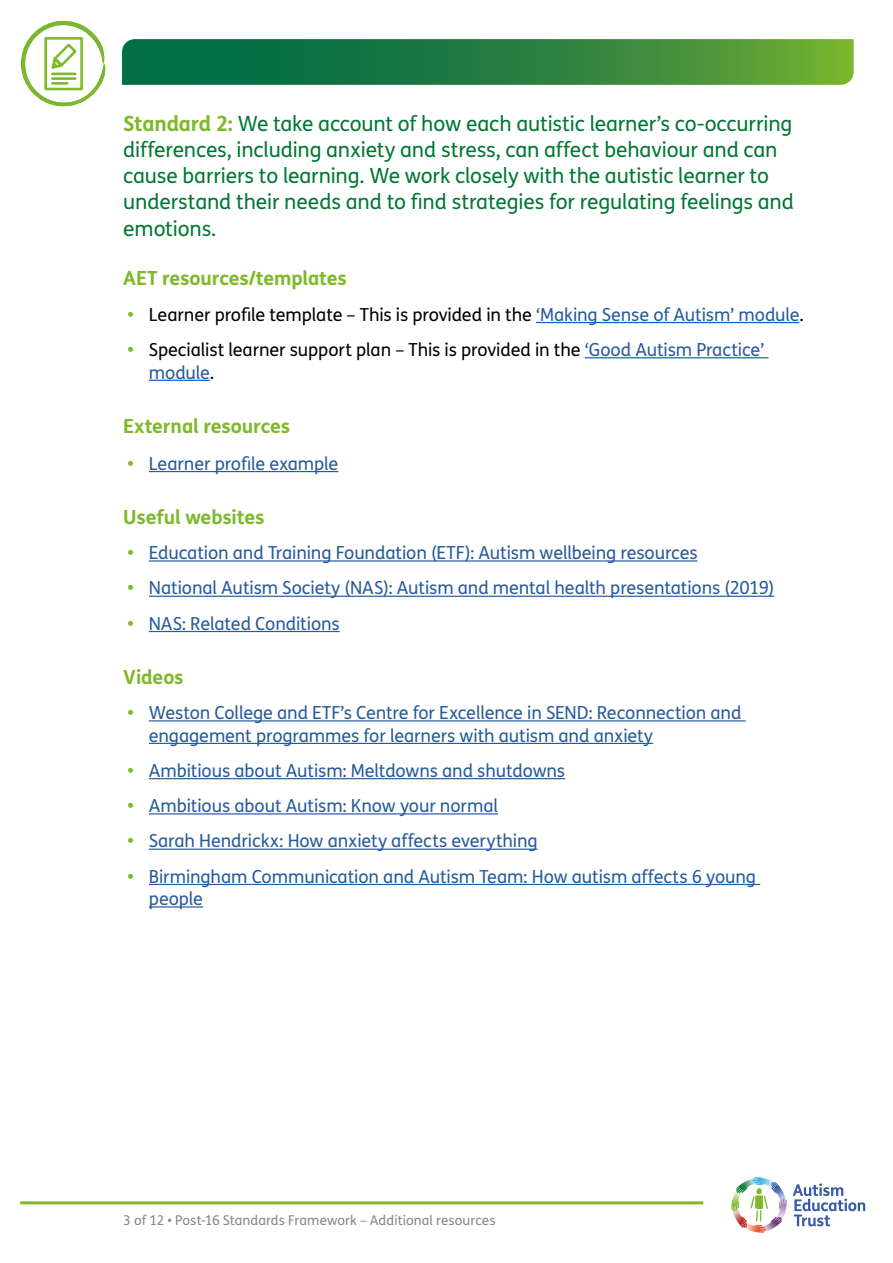
<style>
.page{position:relative;width:893px;height:1263px;background:#fff}
.page>*{position:absolute;margin:0;border:0;box-sizing:border-box;transform-origin:0 0}
.AET_Paragraph_title{font:21px/26.2px "FS Me";letter-spacing:-.005em;color:#007833}
.AET_principles_heade{font:700 19.5px "FS Me";letter-spacing:-.01em;color:#7db928}
.t1{font:18px/22.5px "FS Me";letter-spacing:-.005em;color:#275b9b}
.t2{font:18px/22.5px "FS Me";letter-spacing:-.005em;color:#000}
.t3{font:13.5px "FS Me";letter-spacing:.005em;color:#878787}
.s1{font-weight:700;color:#7db928}
.s2{color:#275b9b}
</style>
<div class="page">
<hr style="left:20px;top:1201px;width:683px;height:3px;background:#7db928">
<svg style="left:122px;top:39px;width:732px;height:46px;background:#2c8340"></svg>
<svg style="left:21px;top:21px;width:84px;height:85px"></svg>
<svg style="left:793px;top:1183px;width:72px;height:43px"></svg>
<svg style="left:731px;top:1177px;width:52px;height:55px"></svg>
<hr style="left:536px;top:322px;width:263px;height:1px;background:#15c">
<hr style="left:585px;top:357px;width:183px;height:1px;background:#15c">
<hr style="left:149px;top:380px;width:61px;height:1px;background:#15c">
<hr style="left:149px;top:471px;width:189px;height:1px;background:#275b9b">
<hr style="left:149px;top:560px;width:549px;height:2px;background:#275b9b">
<hr style="left:149px;top:596px;width:625px;height:1px;background:#275b9b">
<hr style="left:149px;top:631px;width:191px;height:1px;background:#275b9b">
<hr style="left:149px;top:720px;width:597px;height:1px;background:#275b9b">
<hr style="left:149px;top:743px;width:504px;height:1px;background:#275b9b">
<hr style="left:149px;top:778px;width:416px;height:1px;background:#275b9b">
<hr style="left:149px;top:813px;width:349px;height:1px;background:#275b9b">
<hr style="left:149px;top:848px;width:389px;height:2px;background:#275b9b">
<hr style="left:149px;top:884px;width:611px;height:1px;background:#275b9b">
<hr style="left:149px;top:906px;width:54px;height:1px;background:#275b9b">
<p class="AET_Paragraph_title" style="left:123px;top:110px;width:672px"><span class="s1">Standard 2:</span> We take account of how each autistic learner’s co-occurring differences, including anxiety and stress, can affect behaviour and can cause barriers to learning. We work closely with the autistic learner to understand their needs and to find strategies for regulating feelings and emotions.</p>
<p class="AET_principles_heade" style="left:123px;top:263px;width:225px">AET resources/templates</p>
<p class="t2" style="left:128px;top:303px;width:678px"><span class="s1">•</span> Learner profile template – This is provided in the <span class="s2">‘Making Sense of Autism’ module</span>.</p>
<p class="t2" style="left:149px;top:338px;width:617px;text-indent:-21px"><span class="s1">•</span> Specialist learner support plan – This is provided in the <span class="s2">‘Good Autism Practice’ module</span>.</p>
<p class="AET_principles_heade" style="left:123px;top:411px;width:168px">External resources</p>
<p class="t1" style="left:128px;top:452px;width:212px"><span class="s1">•</span> Learner profile example</p>
<p class="AET_principles_heade" style="left:123px;top:502px;width:143px">Useful websites</p>
<p class="t1" style="left:128px;top:541px;width:571px"><span class="s1">•</span> Education and Training Foundation (ETF): Autism wellbeing resources</p>
<p class="t1" style="left:128px;top:576px;width:648px"><span class="s1">•</span> National Autism Society (NAS): Autism and mental health presentations (2019)</p>
<p class="t1" style="left:128px;top:612px;width:214px"><span class="s1">•</span> NAS: Related Conditions</p>
<p class="AET_principles_heade" style="left:123px;top:662px;width:62px">Videos</p>
<p class="t1" style="left:149px;top:701px;width:594px;text-indent:-21px"><span class="s1">•</span> Weston College and ETF’s Centre for Excellence in SEND: Reconnection and engagement programmes for learners with autism and anxiety</p>
<p class="t1" style="left:128px;top:759px;width:439px"><span class="s1">•</span> Ambitious about Autism: Meltdowns and shutdowns</p>
<p class="t1" style="left:128px;top:794px;width:372px"><span class="s1">•</span> Ambitious about Autism: Know your normal</p>
<p class="t1" style="left:128px;top:829px;width:412px"><span class="s1">•</span> Sarah Hendrickx: How anxiety affects everything</p>
<p class="t1" style="left:149px;top:865px;width:609px;text-indent:-21px"><span class="s1">•</span> Birmingham Communication and Autism Team: How autism affects 6 young people</p>
<p class="t3" style="left:123px;top:1211px;width:374px">3 of 12 • Post-16 Standards Framework – Additional resources</p>
</div>
